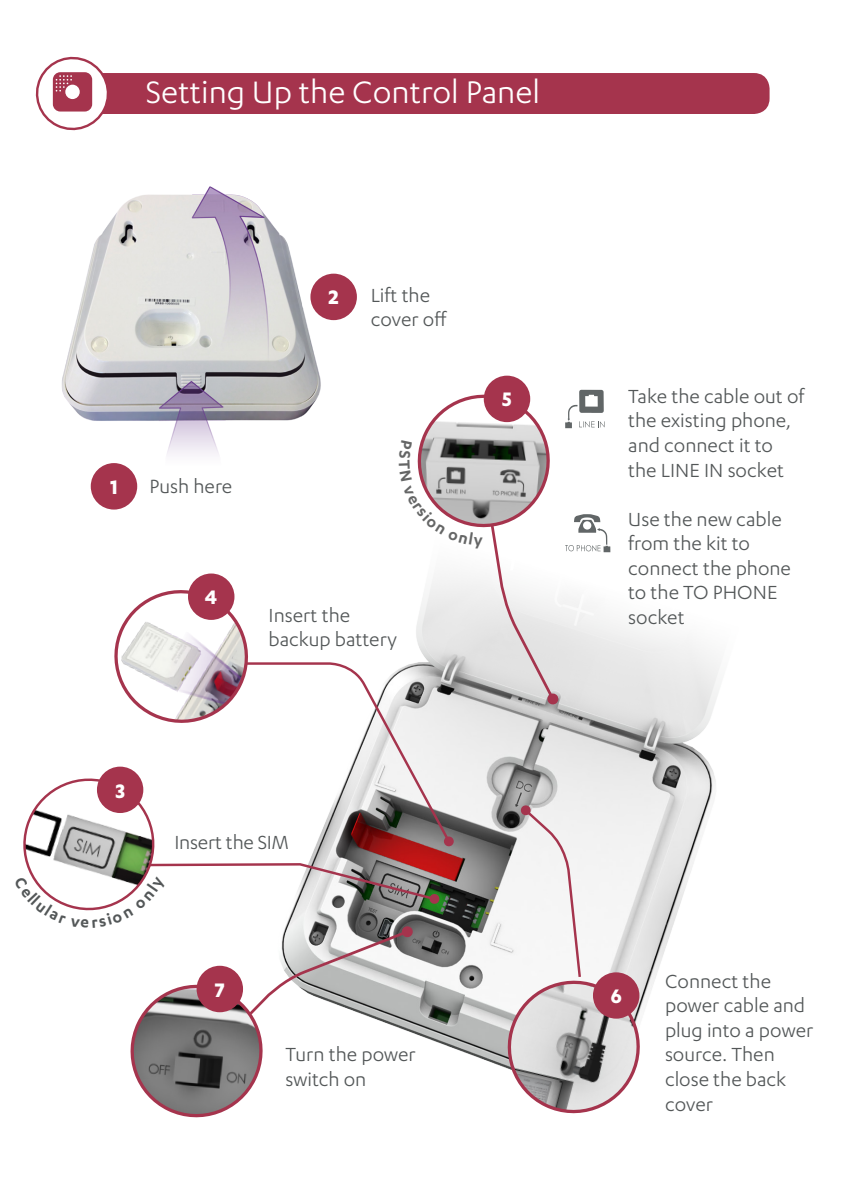
<style>
.page{position:relative;width:842px;height:1191px;background:#fff}
.page>*{position:absolute;margin:0;border:0;box-sizing:border-box;transform-origin:0 0}
.titulos_blanco{font:36px "Karbon";color:#fff}
.txt_bolo_white_10{font:700 22.6px "Karbon";color:#fff}
.plain_text{font:22px/24.6px "Karbon";color:#535758}
.Titles{font:22px/24.6px "Karbon";color:#535758}
</style>
<div class="page">
<img style="left:62px;top:186px;width:288px;height:197px">
<img style="left:274px;top:367px;width:447px;height:634px">
<div style="left:484px;top:376px;width:46px;height:46px;background:#a5344d;border-radius:50%"></div>
<div style="left:310px;top:274px;width:47px;height:46px;background:#a5344d;border-radius:50%"></div>
<div style="left:72px;top:73px;width:697px;height:41px;background:#a5344d;border-radius:16px"></div>
<svg style="left:35px;top:56px;width:72px;height:75px"></svg>
<svg style="left:23px;top:383px;width:624px;height:735px"></svg>
<p class="titulos_blanco" style="left:146px;top:72px;width:396px">Setting Up the Control Panel</p>
<p class="txt_bolo_white_10" style="left:329px;top:285px;width:12px">2</p>
<p class="Titles" style="left:371px;top:282px;width:78px">Lift the cover off</p>
<p class="txt_bolo_white_10" style="left:110px;top:474px;width:9px">1</p>
<p class="Titles" style="left:150px;top:473px;width:84px">Push here</p>
<p class="txt_bolo_white_10" style="left:205px;top:584px;width:14px">4</p>
<p class="Titles" style="left:269px;top:602px;width:130px">Insert the backup battery</p>
<p class="txt_bolo_white_10" style="left:115px;top:777px;width:11px">3</p>
<p class="Titles" style="left:174px;top:829px;width:116px">Insert the SIM</p>
<p class="txt_bolo_white_10" style="left:215px;top:976px;width:12px">7</p>
<p class="Titles" style="left:285px;top:1041px;width:132px">Turn the power switch on</p>
<p class="txt_bolo_white_10" style="left:502px;top:387px;width:11px">5</p>
<p class="plain_text" style="left:628px;top:383px;width:178px">Take the cable out of the existing phone, and connect it to the LINE IN socket</p>
<p class="plain_text" style="left:628px;top:506px;width:164px">Use the new cable from the kit to connect the phone to the TO PHONE socket</p>
<p class="txt_bolo_white_10" style="left:611px;top:983px;width:12px">6</p>
<p class="plain_text" style="left:665px;top:968px;width:150px">Connect the power cable and plug into a power source. Then close the back cover</p>
</div>
